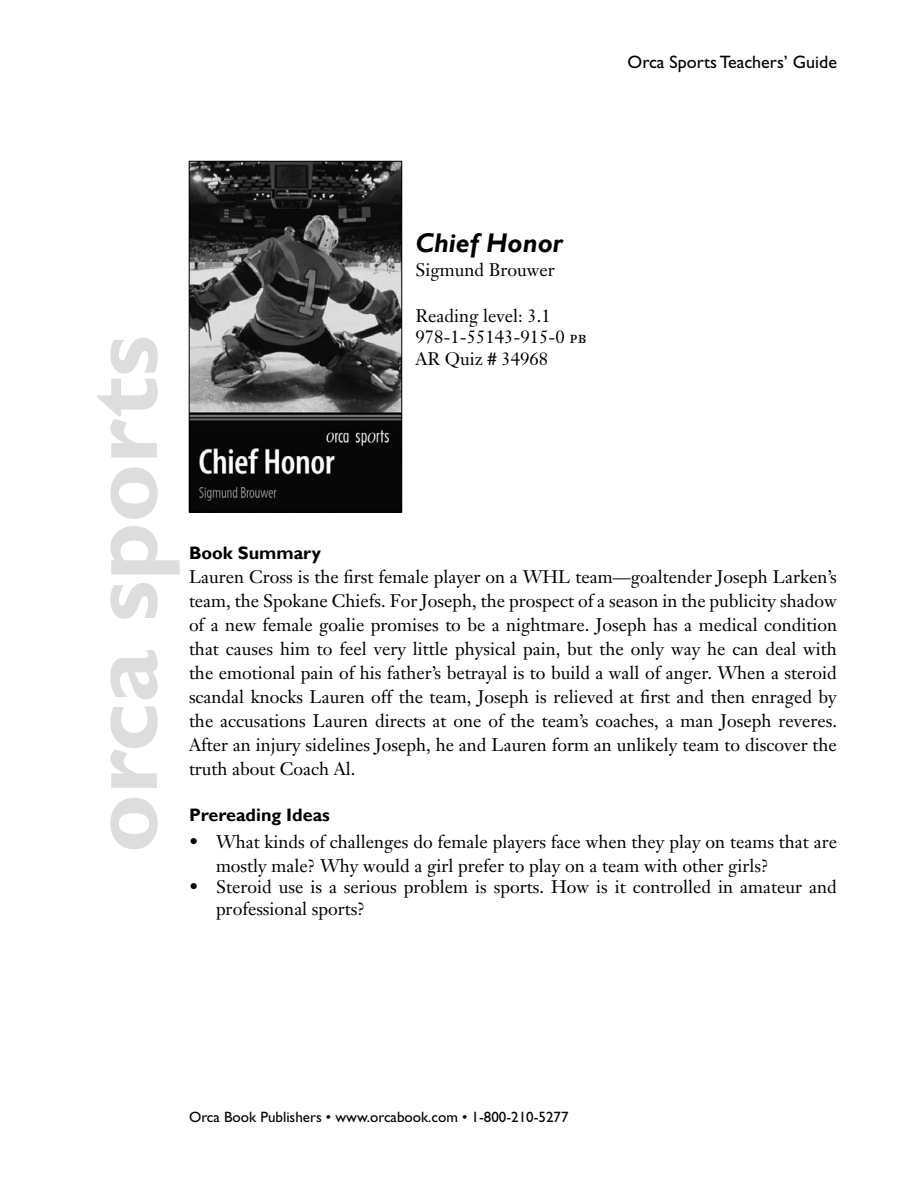
<style>
.page{position:relative;width:918px;height:1188px;background:#fff}
.page>*{position:absolute;margin:0;border:0;box-sizing:border-box;transform-origin:0 0}
.t1{font:700 99px "Gill Sans";color:#dcddde}
.t2{font:italic 700 27px "Gill Sans";color:#000}
.t3{font:18px/24px "Janson Text";color:#000}
.t4{font:700 18px "Gill Sans";color:#000}
.t5{font:18px "Gill Sans";color:#000}
.t6{font:15px "Gill Sans";color:#000}
.s1{font-family:"Janson Text Roman SC"}
</style>
<div class="page">
<img style="left:191px;top:163px;width:209px;height:347px">
<div style="left:189px;top:161px;width:213px;height:351px;border:1px solid #000"></div>
<p class="t5" style="left:628px;top:51px;width:211px">Orca Sports Teachers’ Guide</p>
<h1 class="t1" style="left:64px;top:853px;width:519px;rotate:-90deg">orca sports</h1>
<h2 class="t2" style="left:415px;top:227px;width:149px">Chief Honor</h2>
<p class="t3" style="left:415px;top:258px;width:141px">Sigmund Brouwer</p>
<p class="t3" style="left:415px;top:304px;width:173px;line-height:21.6px">Reading level: 3.1<br>978-1-55143-915-0 <span class="s1">pb<br></span>AR Quiz # 34968</p>
<p class="t4" style="left:189px;top:542px;width:134px">Book Summary</p>
<p class="t3" style="left:189px;top:565px;width:650px;text-align:justify">Lauren Cross is the first female player on a WHL team—goaltender Joseph Larken’s team, the Spokane Chiefs. For Joseph, the prospect of a season in the publicity shadow of a new female goalie promises to be a nightmare. Joseph has a medical condition that causes him to feel very little physical pain, but the only way he can deal with the emotional pain of his father’s betrayal is to build a wall of anger. When a steroid scandal knocks Lauren off the team, Joseph is relieved at first and then enraged by the accusations Lauren directs at one of the team’s coaches, a man Joseph reveres.<br>After an injury sidelines Joseph, he and Lauren form an unlikely team to discover the truth about Coach Al.</p>
<p class="t4" style="left:189px;top:804px;width:142px">Prereading Ideas</p>
<p class="t3" style="left:216px;top:829px;width:623px;text-indent:-27px">• What kinds of challenges do female players face when they play on teams that are mostly male? Why would a girl prefer to play on a team with other girls?</p>
<p class="t3" style="left:216px;top:876px;width:622px;line-height:21.6px;text-indent:-27px">• Steroid use is a serious problem is sports. How is it controlled in amateur and professional sports?</p>
<p class="t6" style="left:189px;top:1108px;width:381px">Orca Book Publishers • www.orcabook.com • 1-800-210-5277</p>
</div>
